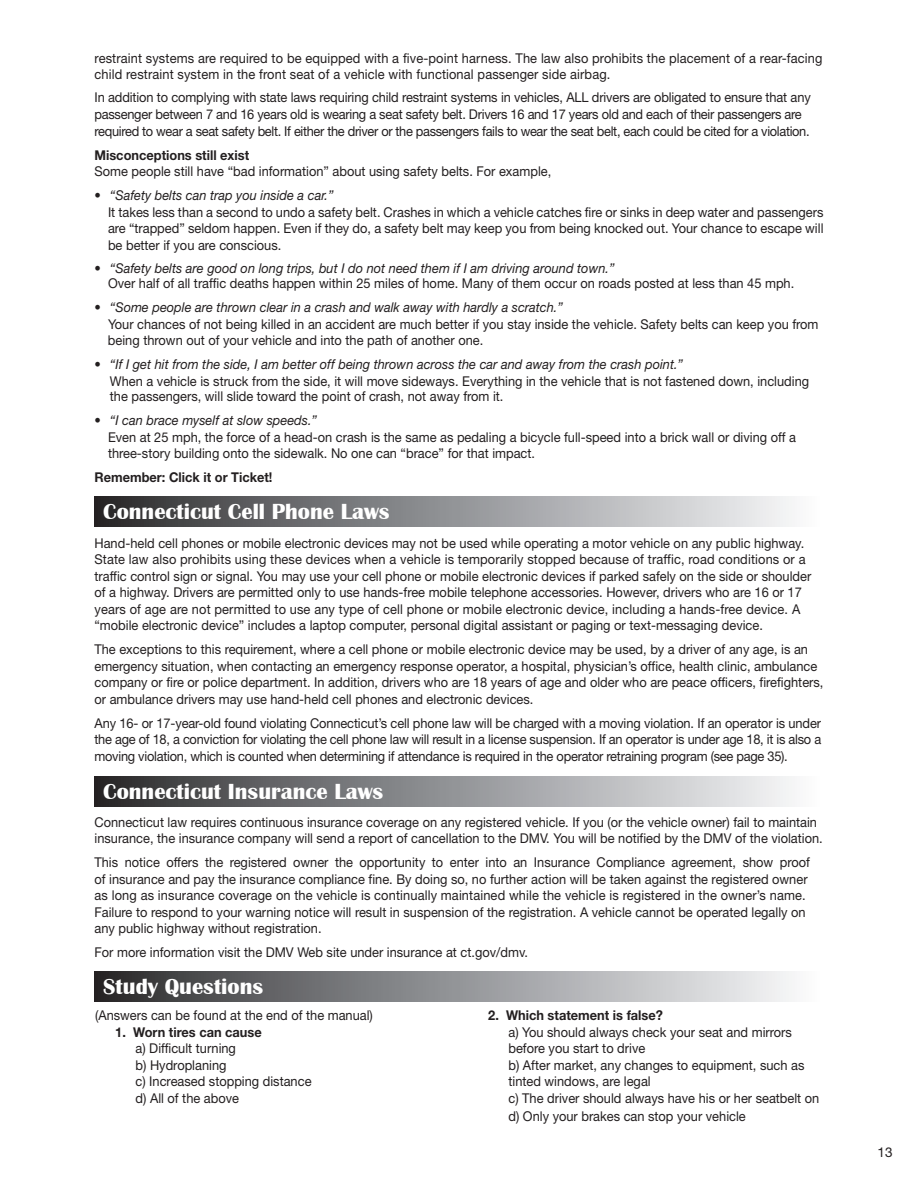
<style>
.page{position:relative;width:918px;height:1188px;background:#fff}
.page>*{position:absolute;margin:0;border:0;box-sizing:border-box;transform-origin:0 0}
.t1{font:700 22.5px "Britannic";color:#fff}
.t2{font:13.5px/16.5px "Helvetica Neue LT Std";color:#231f20;scale:.95 1}
.t3{font:13.5px/16.8px "Helvetica Neue LT Std";letter-spacing:-.02em;color:#231f20;scale:.95 1}
.t4{font:700 13.5px "Helvetica Neue LT Std";color:#231f20;scale:.95 1}
.t5{font:13.5px "Helvetica Neue LT Std";color:#231f20}
.s1{font-style:italic}
</style>
<div class="page">
<div style="left:94px;top:497px;width:729px;height:30px;background:linear-gradient(to right,#2c2c2f,#fcfeff)"></div>
<div style="left:94px;top:777px;width:729px;height:30px;background:linear-gradient(to right,#2c2c2f,#fcfeff)"></div>
<div style="left:94px;top:971px;width:729px;height:30px;background:linear-gradient(to right,#2c2c2f,#fcfeff)"></div>
<p class="t2" style="left:94px;top:50px;width:768px;line-height:15.5px">restraint systems are required to be equipped with a five-point harness. The law also prohibits the placement of a rear-facing child restraint system in the front seat of a vehicle with functional passenger side airbag.</p>
<p class="t3" style="left:94px;top:89px;width:755px">In addition to complying with state laws requiring child restraint systems in vehicles, ALL drivers are obligated to ensure that any passenger between 7 and 16 years old is wearing a seat safety belt. Drivers 16 and 17 years old and each of their passengers are required to wear a seat safety belt. If either the driver or the passengers fails to wear the seat belt, each could be cited for a violation.</p>
<p class="t4" style="left:94px;top:147px;width:164px">Misconceptions still exist</p>
<p class="t2" style="left:94px;top:163px;width:482px">Some people still have “bad information” about using safety belts. For example,</p>
<p class="t2" style="left:108px;top:187px;width:755px;text-indent:-14px">• <span class="s1">“Safety belts can trap you inside a car.”<br></span>It takes less than a second to undo a safety belt. Crashes in which a vehicle catches fire or sinks in deep water and passengers are “trapped” seldom happen. Even if they do, a safety belt may keep you from being knocked out. Your chance to escape will be better if you are conscious.</p>
<p class="t2" style="left:108px;top:260px;width:724px;line-height:15.8px;text-indent:-14px">• <span class="s1">“Safety belts are good on long trips, but I do not need them if I am driving around town.”<br></span>Over half of all traffic deaths happen within 25 miles of home. Many of them occur on roads posted at less than 45 mph.</p>
<p class="t2" style="left:108px;top:299px;width:749px;text-indent:-13px">• <span class="s1">“Some people are thrown clear in a crash and walk away with hardly a scratch.”<br></span>Your chances of not being killed in an accident are much better if you stay inside the vehicle. Safety belts can keep you from being thrown out of your vehicle and into the path of another one.</p>
<p class="t2" style="left:110px;top:356px;width:738px;line-height:15.9px;text-indent:-15px">• <span class="s1">“If I get hit from the side, I am better off being thrown across the car and away from the crash point.”<br></span>When a vehicle is struck from the side, it will move sideways. Everything in the vehicle that is not fastened down, including the passengers, will slide toward the point of crash, not away from it.</p>
<p class="t2" style="left:108px;top:412px;width:726px;text-indent:-14px">• <span class="s1">“I can brace myself at slow speeds.”<br></span>Even at 25 mph, the force of a head-on crash is the same as pedaling a bicycle full-speed into a brick wall or diving off a three-story building onto the sidewalk. No one can “brace” for that impact.</p>
<p class="t4" style="left:94px;top:469px;width:189px">Remember: Click it or Ticket!</p>
<h1 class="t1" style="left:103px;top:499px;width:288px">Connecticut Cell Phone Laws</h1>
<p class="t2" style="left:94px;top:535px;width:756px">Hand-held cell phones or mobile electronic devices may not be used while operating a motor vehicle on any public highway.<br>State law also prohibits using these devices when a vehicle is temporarily stopped because of traffic, road conditions or a traffic control sign or signal. You may use your cell phone or mobile electronic devices if parked safely on the side or shoulder of a highway. Drivers are permitted only to use hands-free mobile telephone accessories. However, drivers who are 16 or 17 years of age are not permitted to use any type of cell phone or mobile electronic device, including a hands-free device. A “mobile electronic device” includes a laptop computer, personal digital assistant or paging or text-messaging device.</p>
<p class="t2" style="left:94px;top:641px;width:769px">The exceptions to this requirement, where a cell phone or mobile electronic device may be used, by a driver of any age, is an emergency situation, when contacting an emergency response operator, a hospital, physician’s office, health clinic, ambulance company or fire or police department. In addition, drivers who are 18 years of age and older who are peace officers, firefighters, or ambulance drivers may use hand-held cell phones and electronic devices.</p>
<p class="t2" style="left:94px;top:715px;width:767px;text-align:justify">Any 16- or 17-year-old found violating Connecticut’s cell phone law will be charged with a moving violation. If an operator is under the age of 18, a conviction for violating the cell phone law will result in a license suspension. If an operator is under age 18, it is also a moving violation, which is counted when determining if attendance is required in the operator retraining program (see page 35).</p>
<h1 class="t1" style="left:103px;top:779px;width:282px">Connecticut Insurance Laws</h1>
<p class="t2" style="left:94px;top:813px;width:768px">Connecticut law requires continuous insurance coverage on any registered vehicle. If you (or the vehicle owner) fail to maintain insurance, the insurance company will send a report of cancellation to the DMV. You will be notified by the DMV of the violation.</p>
<p class="t2" style="left:94px;top:854px;width:755px">This notice offers the registered owner the opportunity to enter into an Insurance Compliance agreement, show proof of insurance and pay the insurance compliance fine. By doing so, no further action will be taken against the registered owner as long as insurance coverage on the vehicle is continually maintained while the vehicle is registered in the owner’s name.<br>Failure to respond to your warning notice will result in suspension of the registration. A vehicle cannot be operated legally on any public highway without registration.</p>
<p class="t2" style="left:95px;top:944px;width:458px">For more information visit the DMV Web site under insurance at ct.gov/dmv.</p>
<h1 class="t1" style="left:103px;top:974px;width:161px">Study Questions</h1>
<p class="t2" style="left:95px;top:1007px;width:294px">(Answers can be found at the end of the manual)</p>
<p class="t4" style="left:115px;top:1023px;width:156px">1. Worn tires can cause</p>
<p class="t2" style="left:136px;top:1040px;width:187px">a) Difficult turning<br>b) Hydroplaning<br>c) Increased stopping distance d) All of the above</p>
<p class="t4" style="left:488px;top:1007px;width:185px">2. Which statement is false?</p>
<p class="t2" style="left:508px;top:1023px;width:329px">a) You should always check your seat and mirrors before you start to drive<br>b) After market, any changes to equipment, such as tinted windows, are legal<br>c) The driver should always have his or her seatbelt on</p>
<p class="t2" style="left:508px;top:1108px;width:251px">d) Only your brakes can stop your vehicle</p>
<p class="t5" style="left:878px;top:1144px;width:17px">13</p>
</div>
